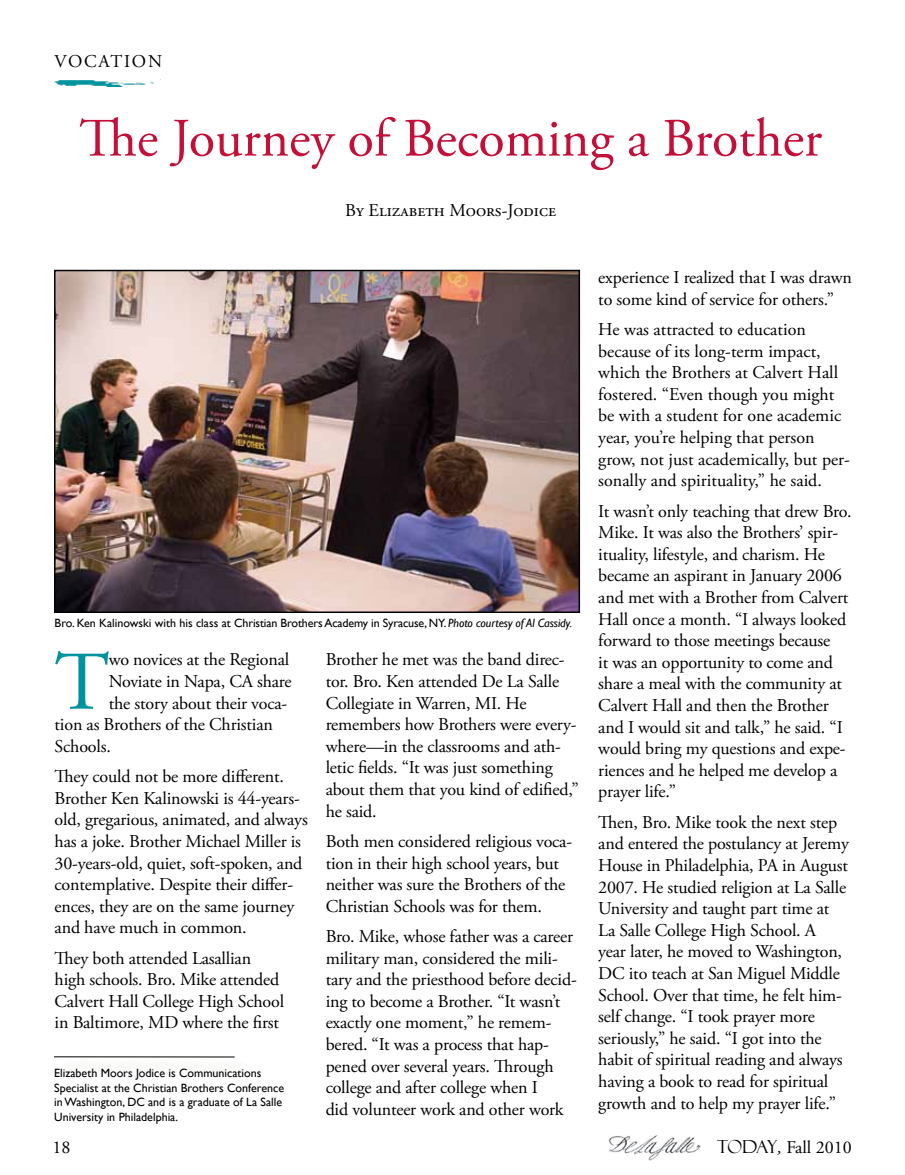
<style>
.page{position:relative;width:905px;height:1175px;background:#fff}
.page>*{position:absolute;margin:0;border:0;box-sizing:border-box;transform-origin:0 0}
.t1{font:83.1px "Adobe Garamond Pro";color:#00929f}
.t2{font:54px "Adobe Garamond Pro";letter-spacing:-.01em;color:#c41039}
.t3{font:18px/21.6px "Adobe Garamond Pro";letter-spacing:-.01em;color:#000}
.t4{font:18px "Adobe Garamond Pro";letter-spacing:.1em;color:#000}
.t5{font:12px/14.4px "Gill Sans";color:#000}
.s1{font-style:italic}
.s2{font-family:"Felix Titling"}
</style>
<div class="page">
<img style="left:609px;top:1135px;width:91px;height:25px">
<img style="left:55px;top:80px;width:99px;height:7px">
<div style="left:56px;top:1058px;width:194px;height:18px;background:#fbfcf9"></div>
<hr style="left:54px;top:1056px;width:180px;height:1px;background:#000">
<img style="left:57px;top:273px;width:520px;height:337px">
<div style="left:54px;top:270px;width:526px;height:343px;border:2px solid #000"></div>
<p class="t4" style="left:55px;top:51px;width:109px">VOCATION</p>
<h2 class="t2" style="left:79px;top:106px;width:744px">The Journey of Becoming a Brother</h2>
<p class="t3" style="left:345px;top:200px;width:212px">By Elizabeth Moors-Jodice</p>
<p class="t5" style="left:55px;top:615px;width:519px">Bro. Ken Kalinowski with his class at Christian Brothers Academy in Syracuse, NY. <span class="s1">Photo courtesy of Al Cassidy.</span></p>
<h1 class="t1" style="left:55px;top:632px;width:56px">T</h1>
<p class="t3" style="left:109px;top:649px;width:182px">wo novices at the Regional</p>
<p class="t3" style="left:109px;top:671px;width:184px">Noviate in Napa, CA share</p>
<p class="t3" style="left:109px;top:692px;width:180px">the story about their voca-</p>
<p class="t3" style="left:55px;top:714px;width:220px">tion as Brothers of the Christian</p>
<p class="t3" style="left:55px;top:736px;width:58px">Schools.</p>
<p class="t3" style="left:55px;top:766px;width:255px">They could not be more different.<br>Brother Ken Kalinowski is 44-years&shy;old, gregarious, animated, and always has a joke. Brother Michael Miller is 30-years-old, quiet, soft-spoken, and contemplative. Despite their differ&shy;ences, they are on the same journey and have much in common.</p>
<p class="t3" style="left:55px;top:947px;width:231px">They both attended Lasallian high schools. Bro. Mike attended<br>Calvert Hall College High School in Baltimore, MD where the first</p>
<p class="t5" style="left:54px;top:1066px;width:231px">Elizabeth Moors Jodice is Communications Specialist at the Christian Brothers Conference in Washington, DC and is a graduate of La Salle University in Philadelphia.</p>
<p class="t3" style="left:325px;top:649px;width:255px">Brother he met was the band direc&shy;tor. Bro. Ken attended De La Salle<br>Collegiate in Warren, MI. He remembers how Brothers were every&shy;where—in the classrooms and ath&shy;letic fields. “It was just something about them that you kind of edified,” he said.</p>
<p class="t3" style="left:325px;top:831px;width:248px">Both men considered religious voca&shy;tion in their high school years, but neither was sure the Brothers of the Christian Schools was for them.</p>
<p class="t3" style="left:325px;top:926px;width:252px">Bro. Mike, whose father was a career military man, considered the mili&shy;tary and the priesthood before decid&shy;ing to become a Brother. “It wasn’t exactly one moment,” he remem&shy;bered. “It was a process that hap&shy;pened over several years. Through college and after college when I<br>did volunteer work and other work</p>
<p class="t3" style="left:598px;top:267px;width:255px">experience I realized that I was drawn to some kind of service for others.”</p>
<p class="t3" style="left:598px;top:319px;width:253px">He was attracted to education because of its long-term impact, which the Brothers at Calvert Hall fostered. “Even though you might be with a student for one academic year, you’re helping that person grow, not just academically, but per&shy;sonally and spirituality,” he said.</p>
<p class="t3" style="left:598px;top:500px;width:255px">It wasn’t only teaching that drew Bro.<br>Mike. It was also the Brothers’ spir&shy;ituality, lifestyle, and charism. He became an aspirant in January 2006 and met with a Brother from Calvert Hall once a month. “I always looked forward to those meetings because<br>it was an opportunity to come and share a meal with the community at Calvert Hall and then the Brother and I would sit and talk,” he said. “I would bring my questions and expe&shy;riences and he helped me develop a prayer life.”</p>
<p class="t3" style="left:598px;top:812px;width:252px">Then, Bro. Mike took the next step and entered the postulancy at Jeremy House in Philadelphia, PA in August 2007. He studied religion at La Salle University and taught part time at La Salle College High School. A<br>year later, he moved to Washington, DC ito teach at San Miguel Middle School. Over that time, he felt him&shy;self change. “I took prayer more seriously,” he said. “I got into the habit of spiritual reading and always having a book to read for spiritual growth and to help my prayer life.”</p>
<p class="t3" style="left:53px;top:1136px;width:19px">18</p>
<p class="t3" style="left:717px;top:1136px;width:136px"><span class="s2">Today</span><span class="s1">,</span> Fall 2010</p>
</div>
